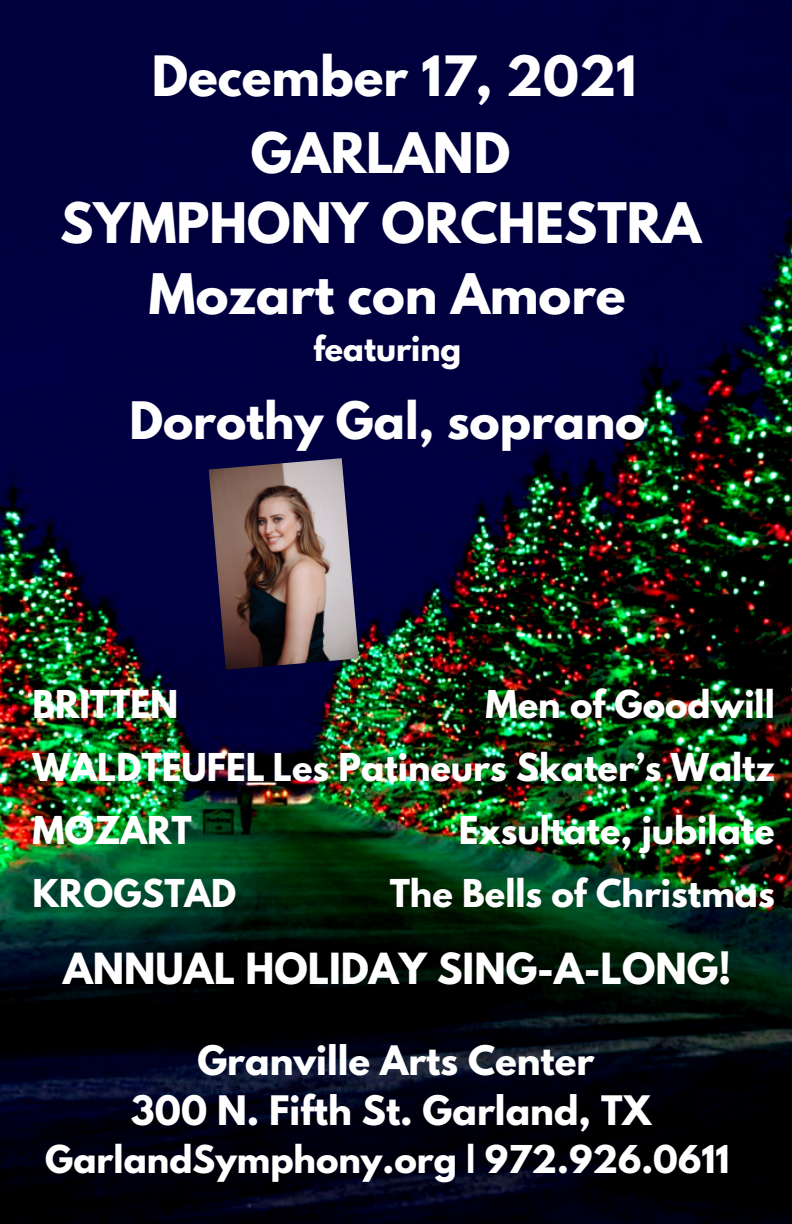
<style>
.page{position:relative;width:792px;height:1224px;background:#fff}
.page>*{position:absolute;margin:0;border:0;box-sizing:border-box;transform-origin:0 0}
.t1{font:700 49.6px "League Spartan";color:#fff}
.t2{font:700 49.2px "League Spartan";color:#fff}
.t3{font:700 45.8px "League Spartan";color:#fff}
.t4{font:700 38px "League Spartan";color:#fff}
.t5{font:700 36px "League Spartan";color:#fff}
.t6{font:700 34px "League Spartan";color:#fff}
.t7{font:700 30.4px "League Spartan";color:#fff}
</style>
<div class="page">
<img style="left:0;top:0;width:792px;height:1224px">
<img style="left:209px;top:458px;width:150px;height:212px">
<p class="t2" style="left:152px;top:51px;width:486px">December 17, 2021</p>
<p class="t1" style="left:251px;top:128px;width:261px">GARLAND</p>
<p class="t1" style="left:60px;top:199px;width:643px">SYMPHONY ORCHESTRA</p>
<p class="t1" style="left:149px;top:269px;width:478px">Mozart con Amore</p>
<p class="t7" style="left:313px;top:333px;width:149px">featuring</p>
<p class="t3" style="left:129px;top:398px;width:518px">Dorothy Gal, soprano</p>
<p class="t6" style="left:486px;top:688px;width:291px">Men of Goodwill</p>
<p class="t6" style="left:33px;top:688px;width:147px">BRITTEN</p>
<p class="t6" style="left:33px;top:751px;width:744px">WALDTEUFEL Les Patineurs Skater’s Waltz</p>
<p class="t6" style="left:33px;top:814px;width:161px">MOZART</p>
<p class="t6" style="left:33px;top:877px;width:205px">KROGSTAD</p>
<p class="t6" style="left:459px;top:814px;width:317px">Exsultate, jubilate</p>
<p class="t6" style="left:390px;top:877px;width:387px">The Bells of Christmas</p>
<p class="t4" style="left:63px;top:950px;width:670px">ANNUAL HOLIDAY SING-A-LONG!</p>
<p class="t5" style="left:197px;top:1043px;width:399px">Granville Arts Center</p>
<p class="t5" style="left:131px;top:1093px;width:522px">300 N. Fifth St. Garland, TX</p>
<p class="t6" style="left:45px;top:1142px;width:686px">GarlandSymphony.org | 972.926.0611</p>
</div>
